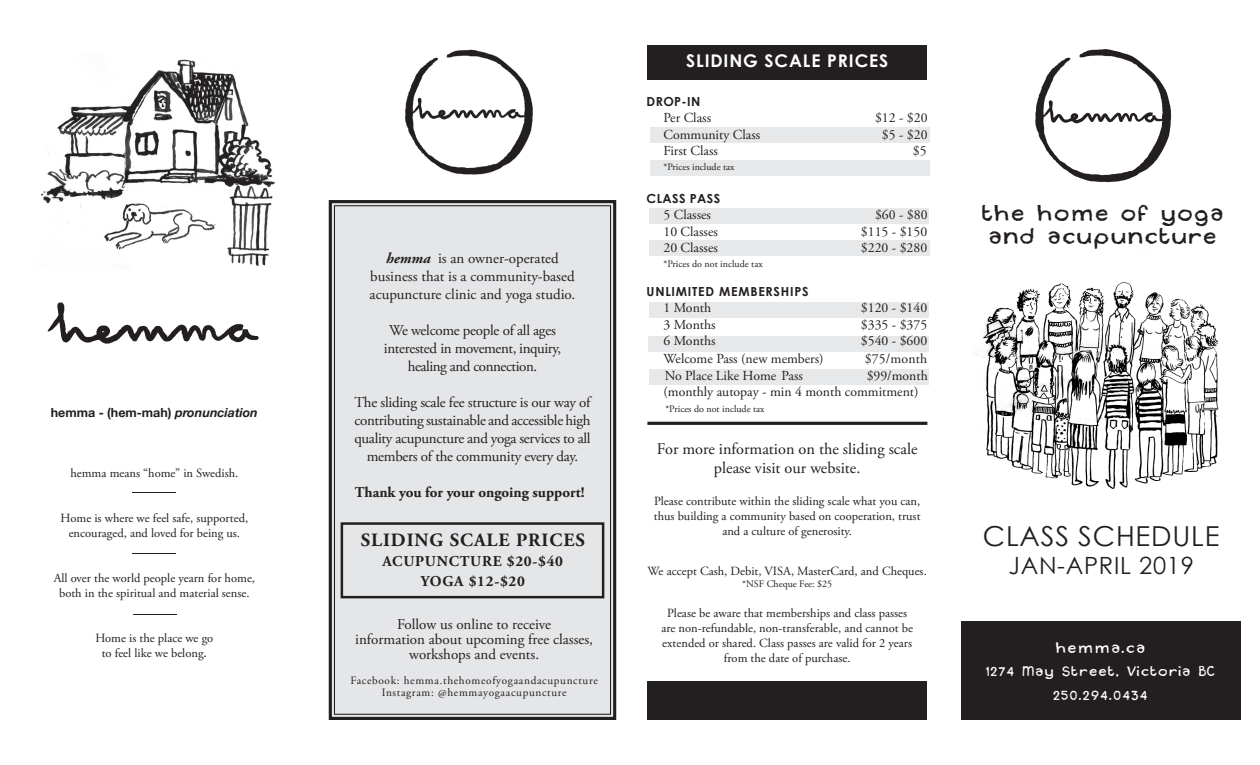
<style>
.page{position:relative;width:1260px;height:765px;background:#fff}
.page>*{position:absolute;margin:0;border:0;box-sizing:border-box;transform-origin:0 0}
.t1{font:27.5px "Century Gothic";letter-spacing:.03em;color:#231f20}
.t2{font:23.75px "Century Gothic";letter-spacing:.03em;color:#231f20}
.t3{font:22.5px/23.8px "Hemma";color:#231f20;text-align:center}
.t4{font:700 18.75px "Adobe Garamond Pro";letter-spacing:.05em;color:#231f20}
.t5{font:700 17.5px "Century Gothic";letter-spacing:.05em;color:#fff}
.t6{font:16.25px/18.8px "Adobe Garamond Pro";color:#231f20;text-align:center}
.t7{font:15px/18px "Adobe Garamond Pro";letter-spacing:-.02em;color:#231f20;text-align:center}
.t8{font:15px/15px "Adobe Garamond Pro";color:#231f20;text-align:center}
.t9{font:700 15px "Adobe Garamond Pro";color:#231f20}
.t10{font:700 15px/20px "Adobe Garamond Pro";letter-spacing:.05em;color:#231f20;text-align:center}
.t11{font:15px "Hemma";letter-spacing:.04em;color:#fff}
.t12{font:13.75px/16.5px "Adobe Garamond Pro";color:#231f20}
.t13{font:13.75px/23.8px "Hemma";letter-spacing:.04em;color:#fff;text-align:center}
.t14{font:12.5px/15px "Adobe Garamond Pro";color:#231f20;text-align:center}
.t15{font:700 12.5px "Century Gothic";letter-spacing:.06em;color:#231f20}
.t16{font:700 12.5px "Helvetica Neue";color:#231f20}
.t17{font:11.25px "Adobe Garamond Pro";letter-spacing:.06em;color:#231f20}
.t18{font:10px "Adobe Garamond Pro";color:#231f20}
.s1{font-style:italic}
.s2{font-family:"Helvetica Neue"}
.s3{font-weight:700;font-style:italic}
</style>
<div class="page">
<div style="left:650px;top:161px;width:279px;height:15px;background:#e7e8e9"></div>
<div style="left:649px;top:241px;width:280px;height:15px;background:#e7e8e9"></div>
<div style="left:649px;top:302px;width:280px;height:16px;background:#e7e8e9"></div>
<div style="left:649px;top:208px;width:280px;height:16px;background:#e7e8e9"></div>
<div style="left:649px;top:336px;width:280px;height:16px;background:#e7e8e9"></div>
<div style="left:650px;top:128px;width:279px;height:15px;background:#e7e8e9"></div>
<div style="left:647px;top:45px;width:280px;height:35px;background:#231f20"></div>
<div style="left:961px;top:621px;width:280px;height:99px;background:#231f20"></div>
<hr style="left:133px;top:492px;width:43px;height:1px;background:#231f20">
<img style="left:47px;top:302px;width:212px;height:42px">
<hr style="left:133px;top:553px;width:43px;height:1px;background:#231f20">
<hr style="left:133px;top:615px;width:43px;height:1px;background:#231f20">
<img style="left:41px;top:59px;width:234px;height:207px">
<div style="left:649px;top:369px;width:279px;height:16px;background:#e7e8e9"></div>
<div style="left:647px;top:681px;width:280px;height:39px;background:#231f20"></div>
<img style="left:405px;top:49px;width:128px;height:126px">
<img style="left:975px;top:251px;width:244px;height:238px">
<img style="left:1035px;top:49px;width:136px;height:134px">
<div style="left:328px;top:200px;width:289px;height:520px;background:#e5e6e8"></div>
<div style="left:334px;top:205px;width:277px;height:510px;border:1px solid #231f20"></div>
<div style="left:341px;top:522px;width:263px;height:76px;border:2px solid #231f20"></div>
<hr style="left:647px;top:422px;width:280px;height:3px;background:#231f20">
<p class="t16" style="left:51px;top:404px;width:209px">hemma - (hem-mah) <span class="s1">pronunciation</span></p>
<p class="t14" style="left:70px;top:466px;width:169px">hemma means “home” in Swedish.</p>
<p class="t14" style="left:61px;top:511px;width:189px">Home is where we feel safe, supported, encouraged, and loved for being us.</p>
<p class="t14" style="left:54px;top:571px;width:203px">All over the world people yearn for home, both in the spiritual and material sense.</p>
<p class="t14" style="left:95px;top:631px;width:120px">Home is the place we go to feel like we belong<span class="s2">.</span></p>
<p class="t8" style="left:370px;top:250px;width:207px;line-height:18px"><span class="s3">hemma</span> is an owner-operated business that is a community-based acupuncture clinic and yoga studio.</p>
<p class="t7" style="left:384px;top:322px;width:179px">We welcome people of all ages interested in movement, inquiry, healing and connection.</p>
<p class="t7" style="left:354px;top:394px;width:238px">The sliding scale fee structure is our way of contributing sustainable and accessible high quality acupuncture and yoga services to all members of the community every day.</p>
<p class="t9" style="left:355px;top:484px;width:231px">Thank you for your ongoing support!</p>
<p class="t4" style="left:361px;top:529px;width:226px">SLIDING SCALE PRICES</p>
<p class="t10" style="left:383px;top:552px;width:182px">ACUPUNCTURE $20-$40<br>YOGA $12-$20</p>
<p class="t8" style="left:355px;top:617px;width:239px">Follow us online to receive<br>information about upcoming free classes, workshops and events.</p>
<p class="t17" style="left:350px;top:673px;width:249px">Facebook: hemma.thehomeofyogaandacupuncture</p>
<p class="t17" style="left:382px;top:686px;width:186px">Instagram: @hemmayogaacupuncture</p>
<p class="t5" style="left:686px;top:50px;width:29px">SLIDIN</p>
<p class="t5" style="left:743px;top:50px;width:136px">G SCALE PRICES</p>
<p class="t15" style="left:647px;top:93px;width:10px">DRO</p>
<p class="t15" style="left:674px;top:93px;width:20px">P-IN</p>
<p class="t12" style="left:663px;top:110px;width:49px">Per Class</p>
<p class="t12" style="left:875px;top:110px;width:54px">$12 - $20</p>
<p class="t12" style="left:663px;top:127px;width:98px">Community Class</p>
<p class="t12" style="left:882px;top:127px;width:47px">$5 - $20</p>
<p class="t12" style="left:663px;top:143px;width:56px">First Class</p>
<p class="t12" style="left:913px;top:143px;width:15px">$5</p>
<p class="t18" style="left:663px;top:161px;width:73px">*Prices include tax</p>
<p class="t15" style="left:647px;top:190px;width:25px">CLASS</p>
<p class="t15" style="left:690px;top:190px;width:16px">PASS</p>
<p class="t12" style="left:663px;top:207px;width:49px">5 Classes</p>
<p class="t12" style="left:875px;top:207px;width:54px">$60 - $80</p>
<p class="t12" style="left:663px;top:224px;width:56px">10 Classes</p>
<p class="t12" style="left:861px;top:224px;width:68px">$115 - $150</p>
<p class="t12" style="left:663px;top:240px;width:56px">20 Classes</p>
<p class="t12" style="left:861px;top:240px;width:68px">$220 - $280</p>
<p class="t18" style="left:663px;top:258px;width:101px">*Prices do not include tax</p>
<p class="t15" style="left:647px;top:283px;width:120px">UN LIMITED MEMBERSHI</p>
<p class="t15" style="left:794px;top:283px;width:15px">PS</p>
<p class="t12" style="left:663px;top:300px;width:49px">1 Month</p>
<p class="t12" style="left:861px;top:300px;width:68px">$120 - $140</p>
<p class="t12" style="left:663px;top:317px;width:54px">3 Months</p>
<p class="t12" style="left:861px;top:317px;width:68px">$335 - $375</p>
<p class="t12" style="left:663px;top:333px;width:54px">6 Months</p>
<p class="t12" style="left:861px;top:333px;width:68px">$540 - $600</p>
<p class="t12" style="left:664px;top:351px;width:162px">Welcome Pass (new members)</p>
<p class="t12" style="left:865px;top:351px;width:64px">$75/month</p>
<p class="t12" style="left:665px;top:368px;width:140px">No Place Like Home Pass</p>
<p class="t12" style="left:663px;top:368px;width:266px;text-indent:203px">$99/month (monthly autopay - min 4 month commitment)</p>
<p class="t18" style="left:665px;top:403px;width:101px">*Prices do not include tax</p>
<p class="t6" style="left:657px;top:440px;width:262px">For more information on the sliding scale please visit our website.</p>
<p class="t14" style="left:654px;top:494px;width:268px">Please contribute within the sliding scale what you can, thus building a community based on cooperation, trust and a culture of generosity.</p>
<p class="t14" style="left:648px;top:564px;width:281px">We accept Cash, Debit, VISA, MasterCard, and Cheques.</p>
<p class="t18" style="left:742px;top:578px;width:92px">*NSF Cheque Fee: $25</p>
<p class="t14" style="left:661px;top:606px;width:253px">Please be aware that memberships and class passes are non-refundable, non-transferable, and cannot be extended or shared. Class passes are valid for 2 years from the date of purchase.</p>
<p class="t3" style="left:981px;top:203px;width:244px">the home of yoga and acupuncture</p>
<p class="t1" style="left:983px;top:519px;width:238px">CLASS SCHEDULE</p>
<p class="t2" style="left:1009px;top:551px;width:187px">JAN-APRIL 2019</p>
<p class="t11" style="left:1055px;top:641px;width:92px">hemma.ca</p>
<p class="t13" style="left:985px;top:661px;width:231px">1274 May Street, Victoria BC<br>250.294.0434</p>
</div>
